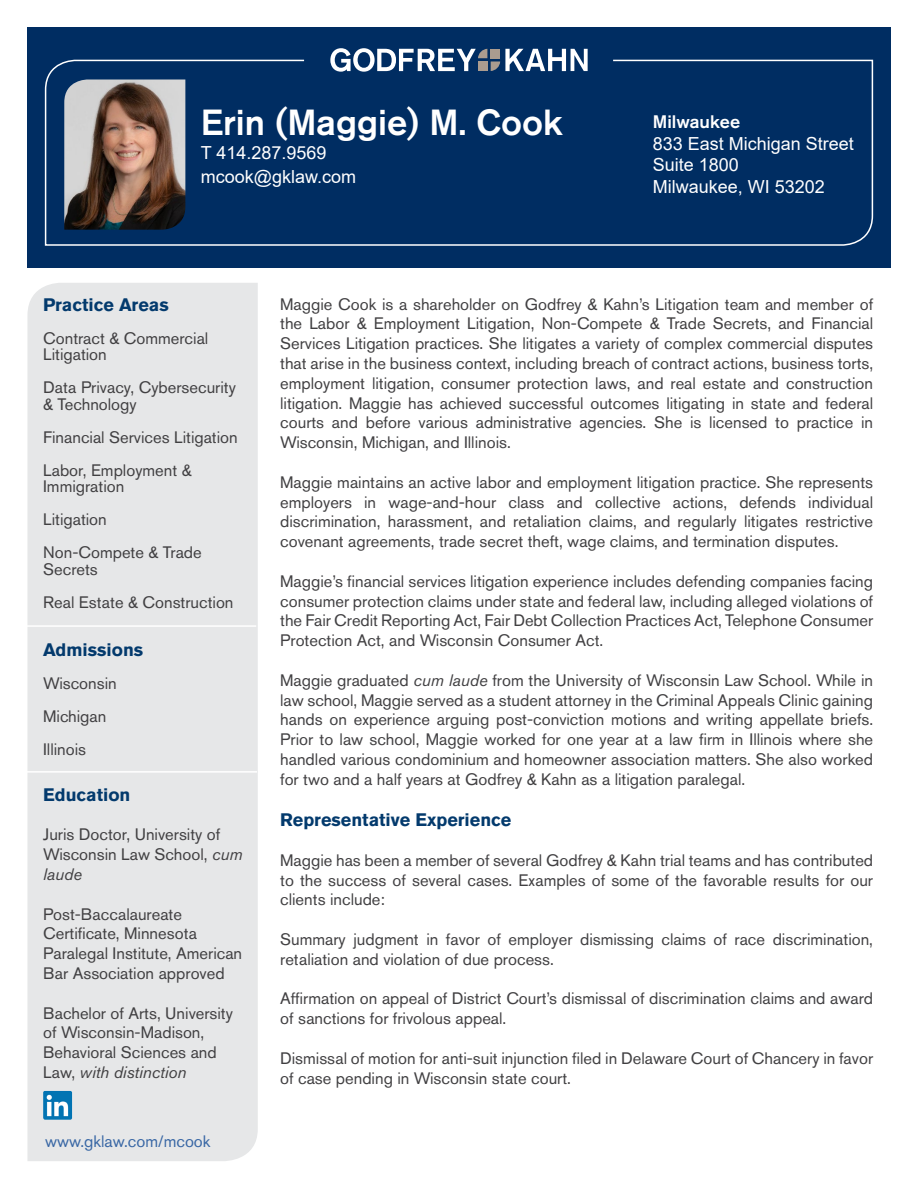
<style>
.page{position:relative;width:918px;height:1188px;background:#fff}
.page>*{position:absolute;margin:0;border:0;box-sizing:border-box;transform-origin:0 0}
.t1{font:500 36px "Akzidenz Grotesk Std";color:#fff}
.t2{font:18px/21.6px "Arial";color:#fff}
.t3{font:700 18px "Akzidenz Grotesk Std";color:#033a6d}
.t4{font:500 18px "Akzidenz Grotesk Std";color:#fff}
.t5{font:16.5px/19.8px "Akzidenz Grotesk Std";color:#414042}
.t6{font:16.5px "Akzidenz Grotesk Std";color:#3a68a5}
.s1{font-style:italic}
</style>
<div class="page">
<div style="left:27px;top:27px;width:864px;height:241px;background:#002d62"></div>
<svg style="left:330px;top:48px;width:258px;height:11px"></svg>
<svg style="left:44px;top:59px;width:830px;height:187px"></svg>
<img style="left:64px;top:80px;width:121px;height:150px">
<div style="left:27px;top:283px;width:231px;height:878px;background:#e6e7e8"></div>
<hr style="left:14px;top:625px;width:242px;height:2px;background:#fff">
<hr style="left:15px;top:771px;width:242px;height:2px;background:#fff">
<img style="left:43px;top:1091px;width:29px;height:29px">
<h1 class="t1" style="left:201px;top:100px;width:364px">Erin (Maggie) M. Cook</h1>
<p class="t2" style="left:201px;top:140px;width:157px;line-height:24px">T 414.287.9569 mcook@gklaw.com</p>
<p class="t4" style="left:653px;top:111px;width:89px">Milwaukee</p>
<p class="t2" style="left:653px;top:133px;width:202px">833 East Michigan Street<br>Suite 1800<br>Milwaukee, WI 53202</p>
<p class="t3" style="left:43px;top:294px;width:127px">Practice Areas</p>
<p class="t5" style="left:43px;top:330px;width:167px;line-height:16.5px">Contract &amp; Commercial<br>Litigation</p>
<p class="t5" style="left:43px;top:379px;width:194px;line-height:16.5px">Data Privacy, Cybersecurity &amp; Technology</p>
<p class="t5" style="left:43px;top:420px;width:196px;line-height:33px">Financial Services Litigation<br>Labor, Employment &amp;</p>
<p class="t5" style="left:43px;top:470px;width:160px;line-height:33px">Immigration<br>Litigation<br>Non-Compete &amp; Trade</p>
<p class="t5" style="left:43px;top:552px;width:192px;line-height:33px">Secrets<br>Real Estate &amp; Construction</p>
<p class="t3" style="left:43px;top:639px;width:102px">Admissions</p>
<p class="t5" style="left:43px;top:667px;width:75px;line-height:33px">Wisconsin<br>Michigan<br>Illinois</p>
<p class="t3" style="left:43px;top:784px;width:89px">Education</p>
<p class="t5" style="left:43px;top:825px;width:201px">Juris Doctor, University of<br>Wisconsin Law School, <span class="s1">cum laude</span></p>
<p class="t5" style="left:43px;top:904px;width:201px">Post-Baccalaureate<br>Certificate, Minnesota<br>Paralegal Institute, American<br>Bar Association approved</p>
<p class="t5" style="left:43px;top:1003px;width:191px">Bachelor of Arts, University of Wisconsin-Madison,<br>Behavioral Sciences and<br>Law, <span class="s1">with distinction</span></p>
<p class="t6" style="left:45px;top:1132px;width:167px">www.gklaw.com/mcook</p>
<p class="t5" style="left:280px;top:294px;width:595px;text-align:justify">Maggie Cook is a shareholder on Godfrey &amp; Kahn’s Litigation team and member of the Labor &amp; Employment Litigation, Non-Compete &amp; Trade Secrets, and Financial Services Litigation practices. She litigates a variety of complex commercial disputes that arise in the business context, including breach of contract actions, business torts, employment litigation, consumer protection laws, and real estate and construction litigation. Maggie has achieved successful outcomes litigating in state and federal courts and before various administrative agencies. She is licensed to practice in Wisconsin, Michigan, and Illinois.</p>
<p class="t5" style="left:280px;top:472px;width:594px;text-align:justify">Maggie maintains an active labor and employment litigation practice. She represents employers in wage-and-hour class and collective actions, defends individual discrimination, harassment, and retaliation claims, and regularly litigates restrictive covenant agreements, trade secret theft, wage claims, and termination disputes.</p>
<p class="t5" style="left:280px;top:571px;width:595px;text-align:justify">Maggie’s financial services litigation experience includes defending companies facing consumer protection claims under state and federal law, including alleged violations of the Fair Credit Reporting Act, Fair Debt Collection Practices Act, Telephone Consumer Protection Act, and Wisconsin Consumer Act.</p>
<p class="t5" style="left:280px;top:670px;width:595px;text-align:justify">Maggie graduated <span class="s1">cum laude</span> from the University of Wisconsin Law School. While in law school, Maggie served as a student attorney in the Criminal Appeals Clinic gaining hands on experience arguing post-conviction motions and writing appellate briefs.<br>Prior to law school, Maggie worked for one year at a law firm in Illinois where she handled various condominium and homeowner association matters. She also worked for two and a half years at Godfrey &amp; Kahn as a litigation paralegal.</p>
<p class="t3" style="left:280px;top:809px;width:233px">Representative Experience</p>
<p class="t5" style="left:280px;top:850px;width:595px;text-align:justify">Maggie has been a member of several Godfrey &amp; Kahn trial teams and has contributed to the success of several cases. Examples of some of the favorable results for our clients include:</p>
<p class="t5" style="left:280px;top:929px;width:594px">Summary judgment in favor of employer dismissing claims of race discrimination, retaliation and violation of due process.</p>
<p class="t5" style="left:280px;top:989px;width:595px">Affirmation on appeal of District Court’s dismissal of discrimination claims and award of sanctions for frivolous appeal.</p>
<p class="t5" style="left:280px;top:1048px;width:595px">Dismissal of motion for anti-suit injunction filed in Delaware Court of Chancery in favor of case pending in Wisconsin state court.</p>
</div>
